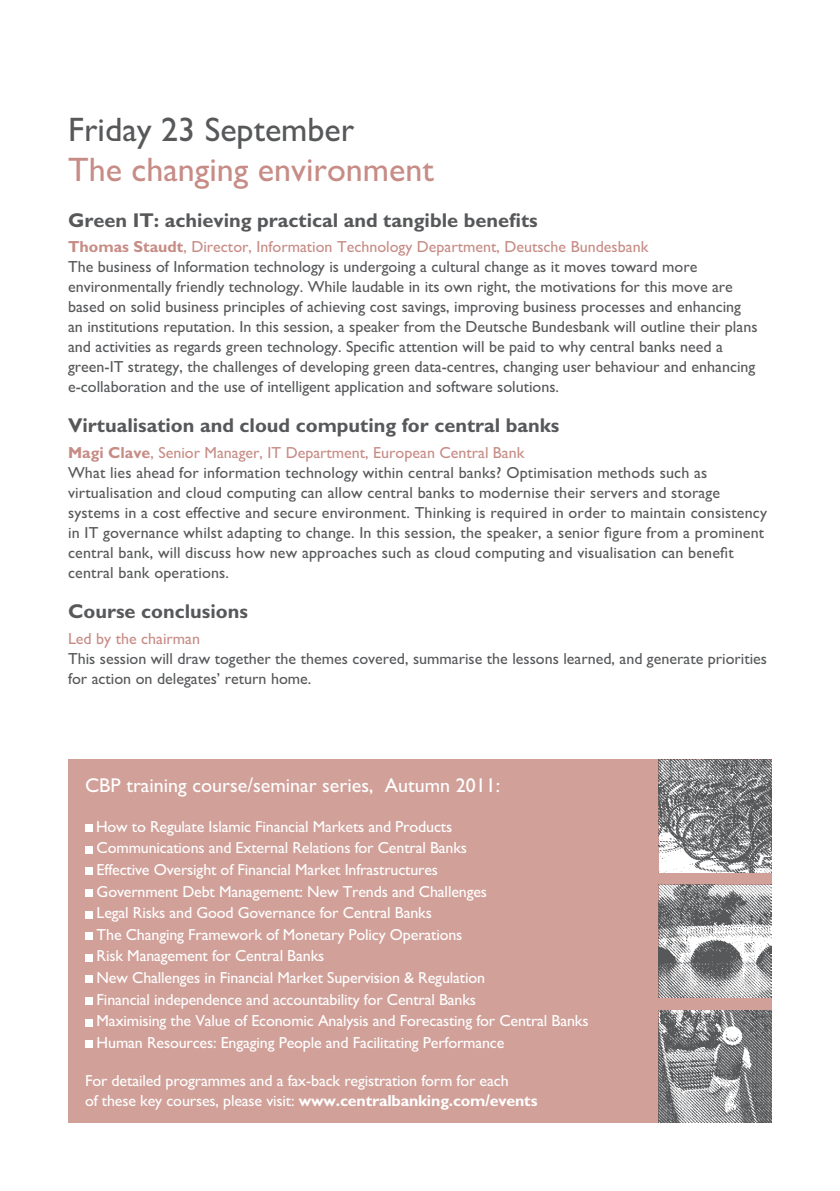
<style>
.page{position:relative;width:840px;height:1191px;background:#fff}
.page>*{position:absolute;margin:0;border:0;box-sizing:border-box;transform-origin:0 0}
.t1{font:34px "M Gill Sans";color:#c78c86}
.t2{font:34px "M Gill Sans";color:#57585a}
.t3{font:700 20px "M Gill Sans";color:#57585a}
.t4{font:20px "M Gill Sans";color:#fff}
.t5{font:16px/20px "M Gill Sans";color:#57585a}
.t6{font:16px/21.6px "M Gill Sans";letter-spacing:-.01em;color:#fff}
.t7{font:16px "M Gill Sans";color:#c78c86}
.s1{font-weight:700;color:#c78c86}
.s2{color:#c78c86}
.s3{font-weight:700}
</style>
<div class="page">
<div style="left:68px;top:759px;width:703px;height:364px;background:#d1a099"></div>
<div style="left:85px;top:824px;width:7px;height:7px;background:#fff"></div>
<div style="left:85px;top:846px;width:7px;height:7px;background:#fff"></div>
<div style="left:85px;top:867px;width:7px;height:8px;background:#fff"></div>
<div style="left:85px;top:889px;width:7px;height:7px;background:#fff"></div>
<div style="left:85px;top:910px;width:7px;height:8px;background:#fff"></div>
<div style="left:85px;top:932px;width:7px;height:7px;background:#fff"></div>
<div style="left:85px;top:954px;width:7px;height:7px;background:#fff"></div>
<div style="left:85px;top:975px;width:7px;height:8px;background:#fff"></div>
<div style="left:85px;top:997px;width:7px;height:7px;background:#fff"></div>
<div style="left:85px;top:1018px;width:7px;height:8px;background:#fff"></div>
<div style="left:85px;top:1040px;width:7px;height:7px;background:#fff"></div>
<img style="left:658px;top:759px;width:113px;height:113px">
<img style="left:658px;top:885px;width:113px;height:112px">
<img style="left:658px;top:1010px;width:113px;height:113px">
<h1 class="t2" style="left:68px;top:111px;width:287px">Friday 23 September</h1>
<h1 class="t1" style="left:68px;top:151px;width:367px">The changing environment</h1>
<p class="t3" style="left:68px;top:209px;width:471px">Green IT: achieving practical and tangible benefits</p>
<p class="t5" style="left:68px;top:237px;width:690px"><span class="s1">Thomas Staudt</span><span class="s2">, Director, Information Technology Department, Deutsche Bundesbank<br></span>The business of Information technology is undergoing a cultural change as it moves toward more environmentally friendly technology. While laudable in its own right, the motivations for this move are based on solid business principles of achieving cost savings, improving business processes and enhancing an institutions reputation. In this session, a speaker from the Deutsche Bundesbank will outline their plans and activities as regards green technology. Specific attention will be paid to why central banks need a green-IT strategy, the challenges of developing green data-centres, changing user behaviour and enhancing e-collaboration and the use of intelligent application and software solutions.</p>
<p class="t3" style="left:68px;top:414px;width:492px">Virtualisation and cloud computing for central banks</p>
<p class="t5" style="left:68px;top:443px;width:700px"><span class="s1">Magi Clave</span><span class="s2">, Senior Manager, IT Department, European Central Bank<br></span>What lies ahead for information technology within central banks? Optimisation methods such as virtualisation and cloud computing can allow central banks to modernise their servers and storage systems in a cost effective and secure environment. Thinking is required in order to maintain consistency in IT governance whilst adapting to change. In this session, the speaker, a senior figure from a prominent central bank, will discuss how new approaches such as cloud computing and visualisation can benefit central bank operations.</p>
<p class="t3" style="left:68px;top:600px;width:181px">Course conclusions</p>
<p class="t7" style="left:68px;top:630px;width:133px">Led by the chairman</p>
<p class="t5" style="left:68px;top:648px;width:700px">This session will draw together the themes covered, summarise the lessons learned, and generate priorities for action on delegates’ return home.</p>
<p class="t4" style="left:85px;top:774px;width:416px">CBP training course/seminar series, Autumn 2011:</p>
<p class="t6" style="left:96px;top:815px;width:494px">How to Regulate Islamic Financial Markets and Products<br>Communications and External Relations for Central Banks<br>Effective Oversight of Financial Market Infrastructures<br>Government Debt Management: New Trends and Challenges<br>Legal Risks and Good Governance for Central Banks<br>The Changing Framework of Monetary Policy Operations<br>Risk Management for Central Banks<br>New Challenges in Financial Market Supervision &amp; Regulation<br>Financial independence and accountability for Central Banks<br>Maximising the Value of Economic Analysis and Forecasting for Central Banks Human Resources: Engaging People and Facilitating Performance</p>
<p class="t6" style="left:85px;top:1070px;width:453px;line-height:20px">For detailed programmes and a fax-back registration form for each<br>of these key courses, please visit: <span class="s3">www.centralbanking.com/events</span></p>
</div>
